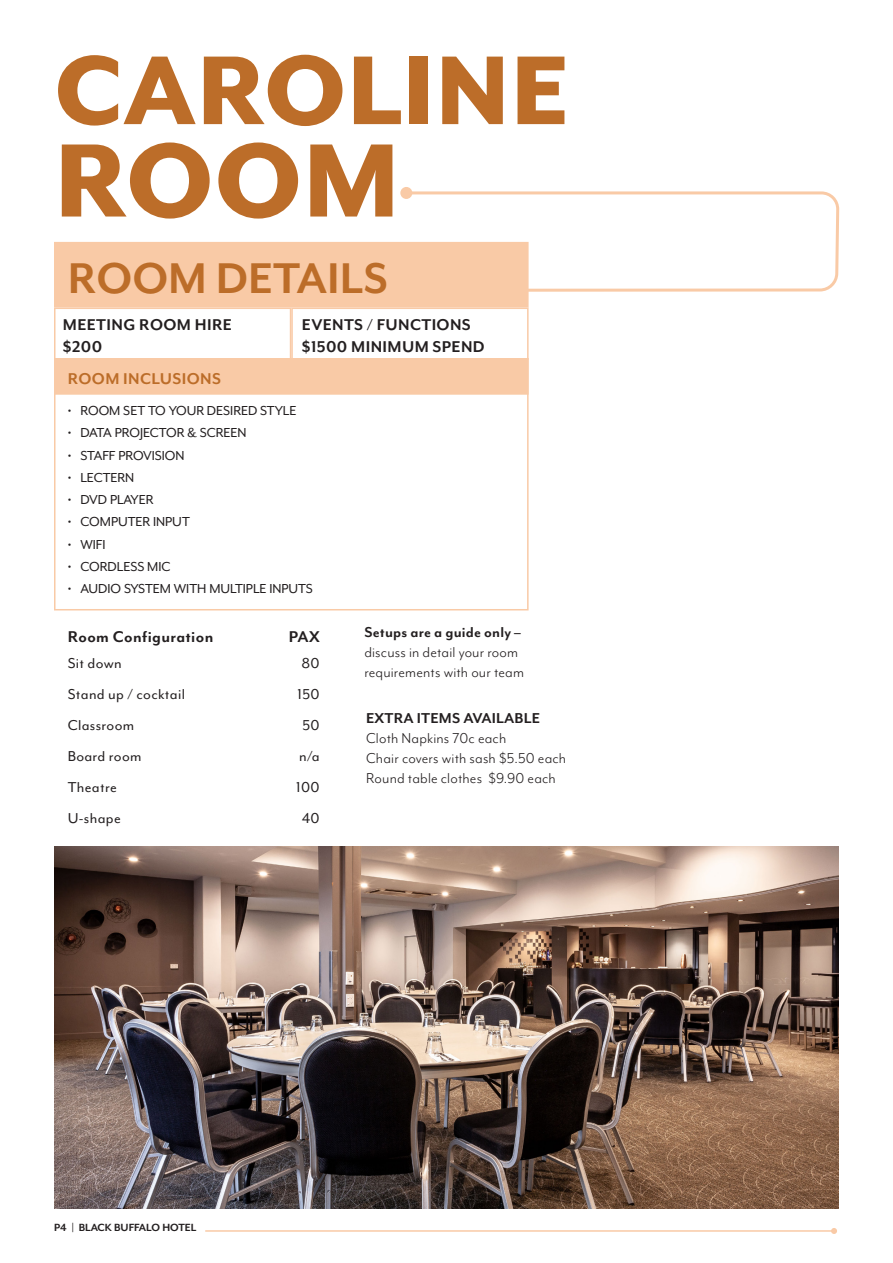
<style>
.page{position:relative;width:893px;height:1263px;background:#fff}
.page>*{position:absolute;margin:0;border:0;box-sizing:border-box;transform-origin:0 0}
.Attention_Typography{font:800 120px "Mr Eaves Mod OT";color:#bc6d29}
.Attention_Typography-2{font:800 112.5px "Mr Eaves Mod OT";color:#bc6d29}
.Sub_Header{font:700 49.5px "Mr Eaves Mod OT";color:#bc6d29}
.Small_Subs{font:700 18px "Mr Eaves Mod OT";letter-spacing:.02em;color:#231f20}
.Small_Subs-2{font:700 18px "Mr Eaves Mod OT";letter-spacing:.02em;color:#bc6d29}
.BODY{font:16.5px/19.8px "Mr Eaves Mod OT";letter-spacing:.01em;color:#231f20}
.Small_Subs-3{font:16.5px "Mr Eaves Mod OT";letter-spacing:.02em;color:#231f20}
.BODY-2{font:700 16.5px "Mr Eaves Mod OT";letter-spacing:.01em;color:#231f20}
.t1{font:15px "Mr Eaves XL Mod OT";color:#231f20}
.t2{font:700 12px "Mr Eaves XL Mod OT";color:#231f20}
.s1{font-weight:700}
</style>
<div class="page">
<hr style="left:206px;top:1230px;width:628px;height:2px;background:#f9caa6">
<svg style="left:831px;top:1228px;width:6px;height:6px"></svg>
<img style="left:55px;top:846px;width:783px;height:363px">
<div style="left:54px;top:242px;width:475px;height:66px;background:#f9caa6;border:2px solid #f9caa6"></div>
<div style="left:54px;top:308px;width:237px;height:52px;border:2px solid #f9caa6"></div>
<div style="left:54px;top:358px;width:475px;height:252px;border:2px solid #f9caa6"></div>
<div style="left:55px;top:358px;width:474px;height:37px;background:#f9caa6;border:2px solid #f9caa6"></div>
<div style="left:291px;top:308px;width:238px;height:52px;border:2px solid #f9caa6"></div>
<svg style="left:403px;top:190px;width:437px;height:103px"></svg>
<div style="left:400px;top:187px;width:12px;height:12px;background:#f9caa6;border-radius:50%"></div>
<p class="Attention_Typography-2" style="left:54px;top:25px;width:517px">CAROLINE</p>
<p class="Attention_Typography" style="left:54px;top:111px;width:348px">ROOM</p>
<p class="Sub_Header" style="left:68px;top:250px;width:322px">ROOM DETAILS</p>
<p class="Small_Subs" style="left:63px;top:315px;width:170px">MEETING ROOM HIRE</p>
<p class="Small_Subs" style="left:302px;top:315px;width:170px">EVENTS / FUNCTIONS</p>
<p class="Small_Subs" style="left:63px;top:336px;width:41px">$200</p>
<p class="Small_Subs" style="left:302px;top:336px;width:184px">$1500 MINIMUM SPEND</p>
<p class="Small_Subs-2" style="left:68px;top:368px;width:155px">ROOM INCLUSIONS</p>
<p class="t1" style="left:68px;top:402px;width:230px">• ROOM SET TO YOUR DESIRED STYLE</p>
<p class="t1" style="left:68px;top:425px;width:180px">• DATA PROJECTOR &amp; SCREEN</p>
<p class="t1" style="left:68px;top:447px;width:118px">• STAFF PROVISION</p>
<p class="t1" style="left:68px;top:469px;width:68px">• LECTERN</p>
<p class="t1" style="left:68px;top:491px;width:87px">• DVD PLAYER</p>
<p class="t1" style="left:68px;top:514px;width:124px">• COMPUTER INPUT</p>
<p class="t1" style="left:68px;top:536px;width:39px">• WIFI</p>
<p class="t1" style="left:68px;top:558px;width:104px">• CORDLESS MIC</p>
<p class="t1" style="left:68px;top:581px;width:247px">• AUDIO SYSTEM WITH MULTIPLE INPUTS</p>
<p class="Small_Subs" style="left:68px;top:626px;width:147px">Room Configuration</p>
<p class="Small_Subs" style="left:289px;top:626px;width:32px">PAX</p>
<p class="Small_Subs-3" style="left:68px;top:654px;width:56px">Sit down</p>
<p class="Small_Subs-3" style="left:301px;top:654px;width:20px">80</p>
<p class="Small_Subs-3" style="left:68px;top:685px;width:119px">Stand up / cocktail</p>
<p class="Small_Subs-3" style="left:298px;top:685px;width:23px">150</p>
<p class="Small_Subs-3" style="left:68px;top:716px;width:68px">Classroom</p>
<p class="Small_Subs-3" style="left:302px;top:716px;width:19px">50</p>
<p class="Small_Subs-3" style="left:68px;top:747px;width:75px">Board room</p>
<p class="Small_Subs-3" style="left:299px;top:747px;width:22px">n/a</p>
<p class="Small_Subs-3" style="left:68px;top:778px;width:51px">Theatre</p>
<p class="Small_Subs-3" style="left:296px;top:778px;width:25px">100</p>
<p class="Small_Subs-3" style="left:68px;top:809px;width:55px">U-shape</p>
<p class="Small_Subs-3" style="left:302px;top:809px;width:19px">40</p>
<p class="BODY" style="left:364px;top:622px;width:161px"><span class="s1">Setups are a guide only – </span>discuss in detail your room requirements with our team</p>
<p class="BODY-2" style="left:366px;top:709px;width:175px">EXTRA ITEMS AVAILABLE</p>
<p class="BODY" style="left:366px;top:728px;width:202px">Cloth Napkins 70c each<br>Chair covers with sash $5.50 each</p>
<p class="BODY" style="left:366px;top:768px;width:191px">Round table clothes $9.90 each</p>
<p class="t2" style="left:54px;top:1221px;width:144px">P4 | BLACK BUFFALO HOTEL</p>
</div>
